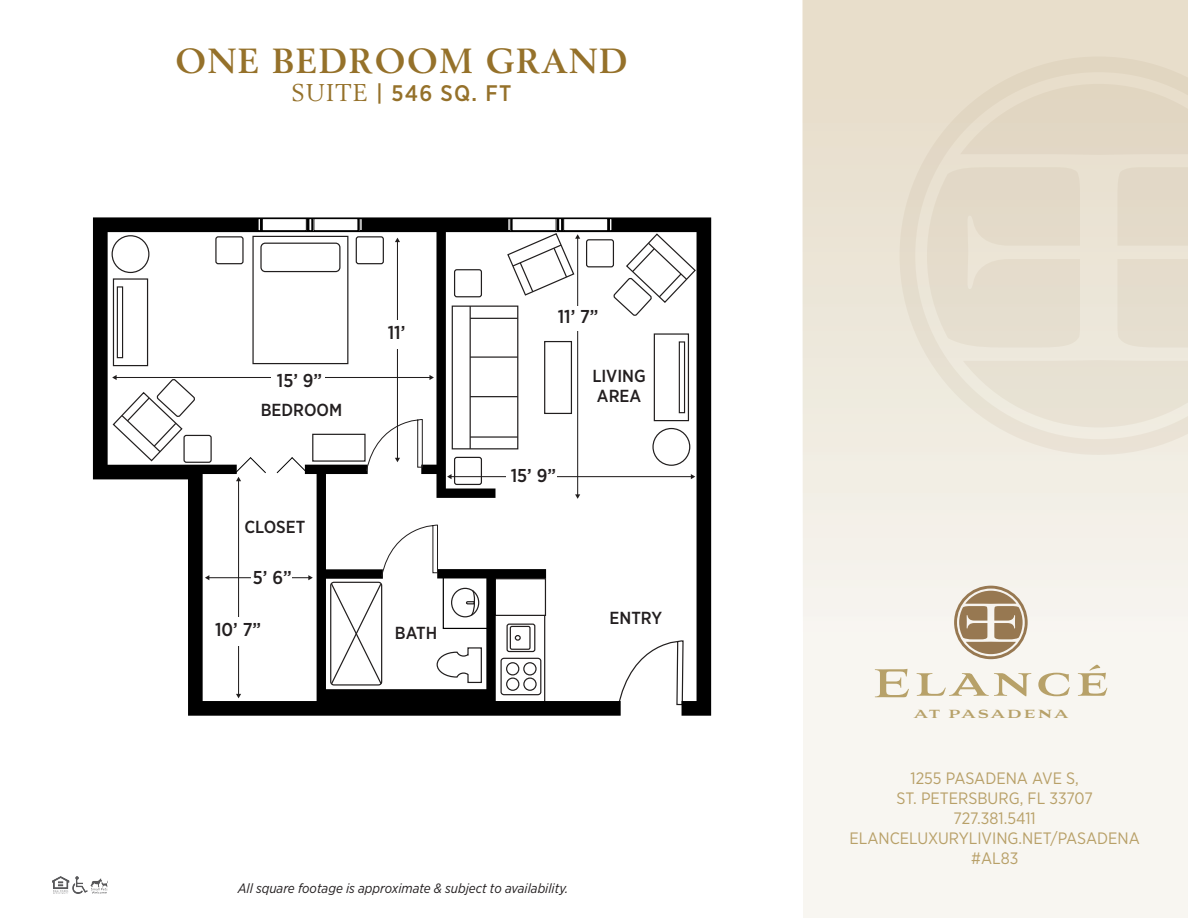
<style>
.page{position:relative;width:1188px;height:918px;background:#fff}
.page>*{position:absolute;margin:0;border:0;box-sizing:border-box;transform-origin:0 0}
.t1{font:700 34.5px "Berling LT Std";letter-spacing:.055em;color:#95712a}
.t2{font:500 22.5px "Gotham Narrow";letter-spacing:.055em;color:#95712a}
.t3{font:500 18.6px "Gotham Narrow";color:#231f20}
.t4{font:500 17.4px/20.9px "Gotham Narrow";color:#231f20}
.t5{font:16.5px "Gotham Narrow";color:#b8a068}
.t6{font:900 14.7px "Aviano";letter-spacing:.145em;color:#b7a169}
.t7{font:italic 13.5px "Gotham Narrow";color:#231f20}
.s1{font-family:"Berling LT Std";font-weight:400;font-size:24px}
</style>
<div class="page">
<svg style="left:93px;top:217px;width:618px;height:499px"></svg>
<svg style="left:234px;top:456px;width:33px;height:25px"></svg>
<svg style="left:276px;top:456px;width:33px;height:18px"></svg>
<div style="left:262px;top:219px;width:44px;height:12px;background:#fff"></div>
<div style="left:262px;top:218px;width:45px;height:13px;border:1px solid #000"></div>
<div style="left:314px;top:219px;width:44px;height:12px;background:#fff"></div>
<div style="left:313px;top:218px;width:45px;height:13px;border:1px solid #000"></div>
<div style="left:308px;top:218px;width:4px;height:13px;border:1px solid #000"></div>
<svg style="left:258px;top:218px;width:3px;height:13px"></svg>
<div style="left:359px;top:218px;width:4px;height:13px;border:1px solid #000"></div>
<div style="left:512px;top:218px;width:45px;height:13px;border:1px solid #000"></div>
<div style="left:564px;top:219px;width:44px;height:12px;background:#fff"></div>
<div style="left:563px;top:218px;width:45px;height:13px;border:1px solid #000"></div>
<div style="left:558px;top:218px;width:4px;height:13px;border:1px solid #000"></div>
<svg style="left:506px;top:219px;width:74px;height:77px"></svg>
<div style="left:507px;top:218px;width:4px;height:13px;border:1px solid #000"></div>
<svg style="left:609px;top:218px;width:88px;height:99px"></svg>
<div style="left:654px;top:333px;width:35px;height:88px;border:1px solid #211e1e"></div>
<div style="left:679px;top:341px;width:6px;height:72px;border:1px solid #211e1e"></div>
<div style="left:113px;top:278px;width:35px;height:88px;border:1px solid #211e1e"></div>
<div style="left:117px;top:286px;width:6px;height:72px;border:1px solid #211e1e"></div>
<div style="left:544px;top:341px;width:28px;height:73px;border:1px solid #211e1e"></div>
<svg style="left:330px;top:524px;width:153px;height:162px"></svg>
<svg style="left:365px;top:419px;width:58px;height:53px"></svg>
<div style="left:803px;top:0;width:385px;height:918px;background:linear-gradient(to bottom,#e6ddc9,#fbfbf9)"></div>
<svg style="left:900px;top:56px;width:288px;height:399px;background:#e7dfcf"></svg>
<svg style="left:875px;top:669px;width:34px;height:28px"></svg>
<svg style="left:916px;top:673px;width:115px;height:23px"></svg>
<svg style="left:1038px;top:673px;width:32px;height:23px"></svg>
<svg style="left:1078px;top:665px;width:29px;height:31px"></svg>
<svg style="left:954px;top:586px;width:74px;height:73px"></svg>
<img style="left:52px;top:877px;width:55px;height:16px">
<p class="t1" style="left:175px;top:40px;width:454px">ONE BEDROOM GRAND</p>
<p class="t2" style="left:292px;top:79px;width:221px"><span class="s1">SUITE</span> | 546 SQ. FT</p>
<p class="t3" style="left:277px;top:369px;width:47px">15’ 9”</p>
<p class="t4" style="left:261px;top:399px;width:83px">BEDROOM</p>
<p class="t4" style="left:245px;top:516px;width:62px">CLOSET</p>
<p class="t3" style="left:253px;top:566px;width:40px">5’ 6”</p>
<p class="t3" style="left:215px;top:618px;width:48px">10’ 7”</p>
<p class="t3" style="left:388px;top:321px;width:19px">11’</p>
<p class="t4" style="left:395px;top:622px;width:44px">BATH</p>
<p class="t3" style="left:558px;top:305px;width:42px">11’ 7”</p>
<p class="t3" style="left:511px;top:464px;width:47px">15’ 9”</p>
<p class="t4" style="left:592px;top:365px;width:55px">LIVING<br>AREA</p>
<p class="t4" style="left:610px;top:607px;width:54px">ENTRY</p>
<p class="t7" style="left:238px;top:880px;width:332px">All square footage is approximate &amp; subject to availability.</p>
<p class="t6" style="left:914px;top:706px;width:156px">AT PASADENA</p>
<p class="t5" style="left:911px;top:768px;width:170px">1255 PASADENA AVE S,</p>
<p class="t5" style="left:897px;top:788px;width:198px">ST. PETERSBURG, FL 33707</p>
<p class="t5" style="left:954px;top:808px;width:84px">727.381.5411</p>
<p class="t5" style="left:850px;top:828px;width:292px">ELANCELUXURYLIVING.NET/PASADENA</p>
<p class="t5" style="left:971px;top:848px;width:49px">#AL83</p>
</div>
